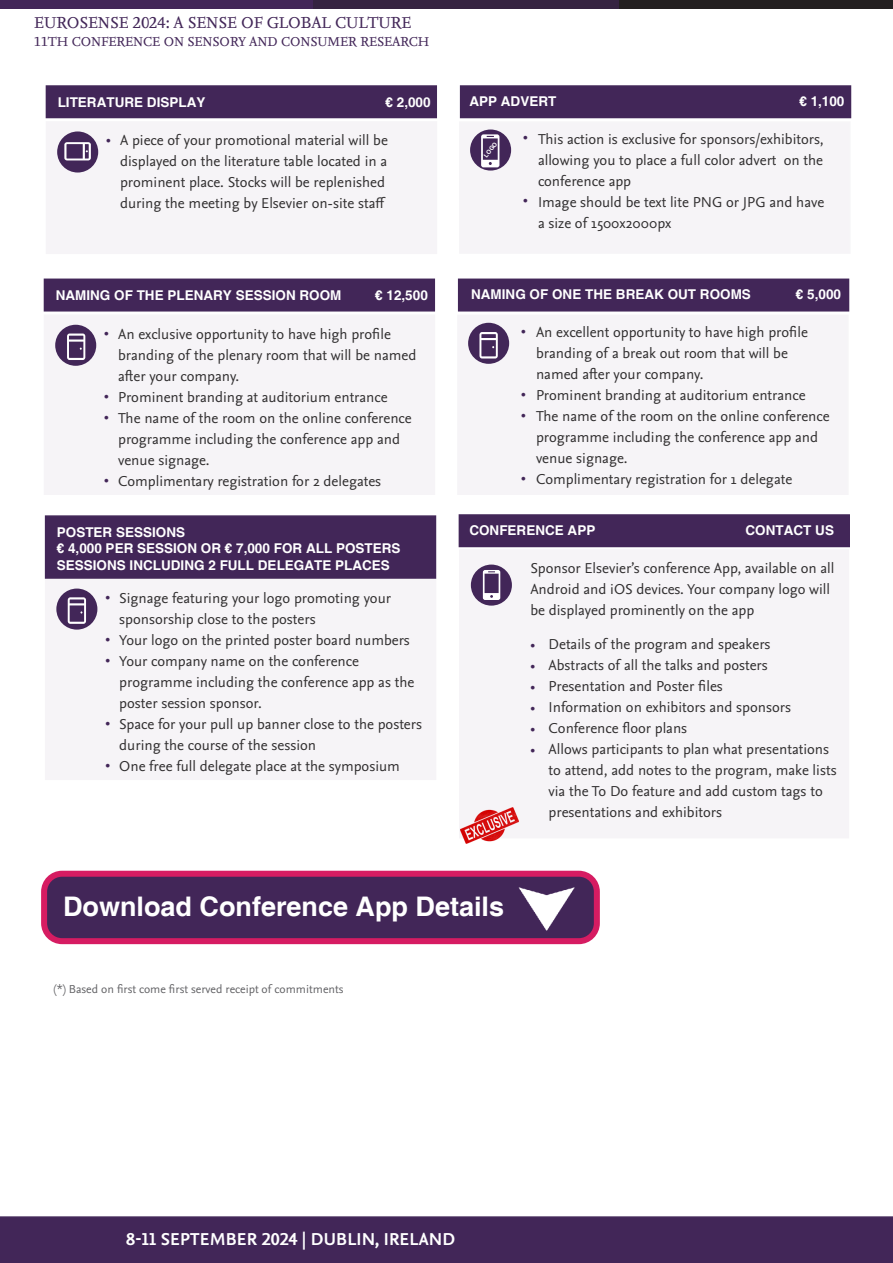
<style>
.page{position:relative;width:893px;height:1263px;background:#fff}
.page>*{position:absolute;margin:0;border:0;box-sizing:border-box;transform-origin:0 0}
.t1{font:700 27px "Helvetica";color:#fff}
.t2{font:700 18px "Nexus Sans Pro";letter-spacing:.01em;color:#fff}
.t3{font:16.5px "Nexus Serif Offc Pro";color:#422658}
.t4{font:15px/21px "Nexus Sans Pro";color:#312f30}
.t5{font:15px "Nexus Sans Pro";color:#422658}
.t6{font:700 13.5px/16.2px "Helvetica";color:#fff}
.t7{font:13.5px "Nexus Serif Offc Pro";color:#422658}
.t8{font:12px "Nexus Sans Pro";color:#636366}
.t9{font:700 6px "Helvetica";color:#fff}
</style>
<div class="page">
<div style="left:0;top:0;width:315px;height:9px;background:#422658"></div>
<div style="left:313px;top:0;width:580px;height:9px;background:#231f20"></div>
<div style="left:313px;top:0;width:305px;height:9px;background:#352341"></div>
<div style="left:0;top:1216px;width:893px;height:47px;background:#422658"></div>
<hr style="left:0;top:1239px;width:108px;height:1px;background:#422658">
<div style="left:459px;top:549px;width:390px;height:289px;background:#f6f4f7"></div>
<div style="left:459px;top:514px;width:391px;height:33px;background:#422658;border:2px solid #422658"></div>
<img style="left:460px;top:804px;width:59px;height:40px">
<div style="left:471px;top:565px;width:41px;height:41px;background:#422658;border-radius:50%"></div>
<svg style="left:483px;top:570px;width:17px;height:30px"></svg>
<div style="left:459px;top:121px;width:392px;height:133px;background:#f6f4f7"></div>
<div style="left:460px;top:85px;width:391px;height:33px;background:#422658;border:2px solid #422658"></div>
<svg style="left:470px;top:129px;width:41px;height:42px"></svg>
<svg style="left:481px;top:134px;width:18px;height:33px"></svg>
<div style="left:46px;top:121px;width:391px;height:133px;background:#f6f4f7"></div>
<div style="left:46px;top:85px;width:391px;height:33px;background:#422658;border:2px solid #422658"></div>
<div style="left:57px;top:131px;width:41px;height:42px;background:#422658;border-radius:50%"></div>
<svg style="left:64px;top:142px;width:27px;height:18px"></svg>
<div style="left:457px;top:315px;width:392px;height:180px;background:#f6f4f7"></div>
<div style="left:458px;top:279px;width:391px;height:33px;background:#422658;border:2px solid #422658"></div>
<div style="left:468px;top:323px;width:41px;height:41px;background:#422658;border-radius:50%"></div>
<div style="left:44px;top:314px;width:391px;height:181px;background:#f6f4f7"></div>
<div style="left:44px;top:279px;width:391px;height:33px;background:#422658;border:2px solid #422658"></div>
<div style="left:55px;top:325px;width:41px;height:41px;background:#422658;border-radius:50%"></div>
<svg style="left:67px;top:333px;width:18px;height:27px"></svg>
<div style="left:45px;top:578px;width:391px;height:202px;background:#f6f4f7"></div>
<div style="left:45px;top:515px;width:391px;height:64px;background:#422658;border:2px solid #422658"></div>
<div style="left:56px;top:588px;width:41px;height:42px;background:#422658;border-radius:50%"></div>
<svg style="left:479px;top:332px;width:19px;height:26px"></svg>
<svg style="left:68px;top:597px;width:18px;height:27px"></svg>
<div style="left:44px;top:874px;width:553px;height:67px;background:#422658;border-radius:18px"></div>
<div style="left:41px;top:871px;width:559px;height:73px;border:6px solid #d61c62;border-radius:18px"></div>
<img style="left:518px;top:887px;width:57px;height:44px">
<p class="t3" style="left:34px;top:10px;width:379px">EUROSENSE 2024: A SENSE OF GLOBAL CULTURE</p>
<p class="t7" style="left:34px;top:32px;width:397px">11TH CONFERENCE ON SENSORY AND CONSUMER RESEARCH</p>
<p class="t6" style="left:58px;top:95px;width:149px">LITERATURE DISPLAY</p>
<p class="t6" style="left:386px;top:95px;width:47px">€ 2,000</p>
<p class="t4" style="left:120px;top:129px;width:269px">A piece of your promotional material will be displayed on the literature table located in a prominent place. Stocks will be replenished during the meeting by Elsevier on-site staff</p>
<p class="t5" style="left:106px;top:128px;width:6px">•</p>
<p class="t6" style="left:469px;top:93px;width:89px">APP ADVERT</p>
<p class="t6" style="left:799px;top:93px;width:47px">€ 1,100</p>
<p class="t4" style="left:538px;top:127px;width:287px;text-align:justify">This action is exclusive for sponsors/exhibitors, allowing you to place a full color advert on the conference app</p>
<p class="t4" style="left:538px;top:190px;width:288px">Image should be text lite PNG or JPG and have a size of 1500x2000px</p>
<p class="t5" style="left:523px;top:125px;width:6px">•</p>
<p class="t9" style="left:482px;top:154px;width:19px;rotate:-53deg">LOGO</p>
<p class="t5" style="left:523px;top:188px;width:6px">•</p>
<p class="t6" style="left:56px;top:288px;width:287px">NAMING OF THE PLENARY SESSION ROOM</p>
<p class="t6" style="left:375px;top:288px;width:54px">€ 12,500</p>
<p class="t4" style="left:118px;top:322px;width:300px">An exclusive opportunity to have high profile branding of the plenary room that will be named after your company.</p>
<p class="t4" style="left:118px;top:385px;width:271px">Prominent branding at auditorium entrance</p>
<p class="t4" style="left:118px;top:406px;width:295px">The name of the room on the online conference programme including the conference app and venue signage.</p>
<p class="t4" style="left:118px;top:469px;width:265px">Complimentary registration for 2 delegates</p>
<p class="t5" style="left:104px;top:321px;width:6px">•</p>
<p class="t5" style="left:104px;top:384px;width:6px">•</p>
<p class="t5" style="left:104px;top:405px;width:6px">•</p>
<p class="t5" style="left:104px;top:468px;width:6px">•</p>
<p class="t6" style="left:471px;top:287px;width:281px">NAMING OF ONE THE BREAK OUT ROOMS</p>
<p class="t6" style="left:796px;top:287px;width:47px">€ 5,000</p>
<p class="t4" style="left:536px;top:320px;width:273px">An excellent opportunity to have high profile branding of a break out room that will be named after your company.</p>
<p class="t4" style="left:536px;top:383px;width:271px">Prominent branding at auditorium entrance</p>
<p class="t4" style="left:536px;top:404px;width:295px">The name of the room on the online conference programme including the conference app and venue signage.</p>
<p class="t4" style="left:536px;top:467px;width:258px">Complimentary registration for 1 delegate</p>
<p class="t5" style="left:521px;top:318px;width:6px">•</p>
<p class="t5" style="left:521px;top:381px;width:6px">•</p>
<p class="t5" style="left:521px;top:402px;width:6px">•</p>
<p class="t5" style="left:521px;top:465px;width:6px">•</p>
<p class="t6" style="left:57px;top:525px;width:130px">POSTER SESSIONS</p>
<p class="t6" style="left:57px;top:541px;width:345px">€ 4,000 PER SESSION OR € 7,000 FOR ALL POSTERS<br>SESSIONS INCLUDING 2 FULL DELEGATE PLACES</p>
<p class="t4" style="left:119px;top:586px;width:273px">Signage featuring your logo promoting your sponsorship close to the posters</p>
<p class="t4" style="left:119px;top:628px;width:292px">Your logo on the printed poster board numbers</p>
<p class="t4" style="left:119px;top:649px;width:297px">Your company name on the conference programme including the conference app as the poster session sponsor.</p>
<p class="t4" style="left:119px;top:712px;width:304px">Space for your pull up banner close to the posters during the course of the session</p>
<p class="t4" style="left:119px;top:754px;width:282px">One free full delegate place at the symposium</p>
<p class="t5" style="left:105px;top:585px;width:6px">•</p>
<p class="t5" style="left:105px;top:627px;width:6px">•</p>
<p class="t5" style="left:105px;top:648px;width:6px">•</p>
<p class="t5" style="left:105px;top:711px;width:6px">•</p>
<p class="t5" style="left:105px;top:753px;width:6px">•</p>
<p class="t6" style="left:469px;top:522px;width:128px">CONFERENCE APP</p>
<p class="t6" style="left:745px;top:522px;width:90px">CONTACT US</p>
<p class="t4" style="left:530px;top:557px;width:306px">Sponsor Elsevier’s conference App, available on all<br>Android and iOS devices. Your company logo will be displayed prominently on the app</p>
<p class="t5" style="left:530px;top:633px;width:6px">•</p>
<p class="t5" style="left:530px;top:654px;width:6px">•</p>
<p class="t5" style="left:530px;top:675px;width:6px">•</p>
<p class="t5" style="left:530px;top:696px;width:6px">•</p>
<p class="t5" style="left:530px;top:717px;width:6px">•</p>
<p class="t5" style="left:530px;top:738px;width:6px">•</p>
<p class="t4" style="left:549px;top:633px;width:223px">Details of the program and speakers</p>
<p class="t4" style="left:549px;top:654px;width:221px">Abstracts of all the talks and posters</p>
<p class="t4" style="left:549px;top:675px;width:176px">Presentation and Poster files</p>
<p class="t4" style="left:549px;top:696px;width:244px">Information on exhibitors and sponsors</p>
<p class="t4" style="left:549px;top:717px;width:140px">Conference floor plans</p>
<p class="t4" style="left:549px;top:738px;width:290px">Allows participants to plan what presentations to attend, add notes to the program, make lists via the To Do feature and add custom tags to presentations and exhibitors</p>
<p class="t1" style="left:63px;top:890px;width:443px">Download Conference App Details</p>
<p class="t8" style="left:54px;top:980px;width:291px">(*) Based on first come first served receipt of commitments</p>
<p class="t2" style="left:126px;top:1225px;width:330px">8-11 SEPTEMBER 2024 | DUBLIN, IRELAND</p>
</div>
